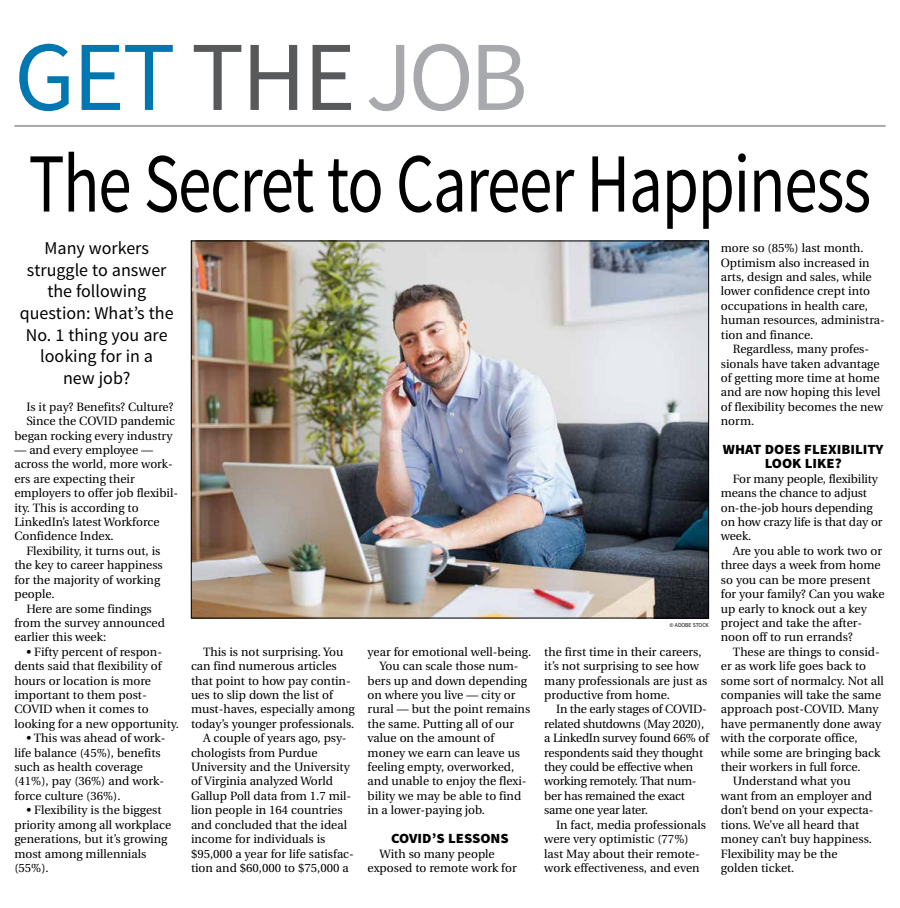
<style>
.page{position:relative;width:900px;height:908px;background:#fff}
.page>*{position:absolute;margin:0;border:0;box-sizing:border-box;transform-origin:0 0}
.t1{font:99px "Source Sans Pro";letter-spacing:-.02em;color:#0077b1}
.t2{font:84px "Source Sans Pro";letter-spacing:-.02em;color:#000;scale:.8 1}
.t3{font:18px/21.6px "Source Sans Pro";color:#000;text-align:center}
.t4{font:900 14px/14.4px "Source Sans Pro";color:#000;text-align:center;scale:1.05 1}
.t5{font:12px/14.4px "Utopia";color:#000}
.t6{font:12px/14.4px "Utopia";letter-spacing:-.02em;color:#000}
.t7{font:6px "Source Sans Pro";color:#000;scale:.95 1}
.s1{color:#58595b}
.s2{color:#a7a9ac}
</style>
<div class="page">
<hr style="left:14px;top:125px;width:872px;height:2px;background:#a7a9ac">
<img style="left:193px;top:242px;width:514px;height:374px">
<h1 class="t1" style="left:14px;top:16px;width:515px">GET <span class="s1">THE</span><span class="s2">JOB</span></h1>
<h2 class="t2" style="left:29px;top:131px;width:1055px">The Secret to Career Happiness</h2>
<h3 class="t3" style="left:20px;top:238px;width:155px">Many workers struggle to answer the following question: What’s the<br>No. 1 thing you are looking for in a<br>new job?</h3>
<p class="t5" style="left:14px;top:399px;width:162px;text-align:right">Is it pay? Benefits? Culture?<br>Since the COVID pandemic began rocking every industry</p>
<p class="t5" style="left:14px;top:443px;width:165px">— and every employee — across the world, more work&shy;ers are expecting their employers to offer job flexibil&shy;ity. This is according to<br>LinkedIn’s latest Workforce<br>Confidence Index.</p>
<p class="t5" style="left:14px;top:543px;width:150px;text-indent:12px">Flexibility, it turns out, is the key to career happiness for the majority of working people.</p>
<p class="t5" style="left:14px;top:601px;width:152px;text-indent:12px">Here are some findings from the survey announced earlier this week:</p>
<p class="t5" style="left:14px;top:644px;width:166px;text-indent:12px">• Fifty percent of respon&shy;dents said that flexibility of hours or location is more important to them post-<br>COVID when it comes to looking for a new opportunity.</p>
<p class="t5" style="left:14px;top:731px;width:153px;text-indent:12px">• This was ahead of work&shy;life balance (45%), benefits such as health coverage (41%), pay (36%) and work&shy;force culture (36%).</p>
<p class="t5" style="left:14px;top:803px;width:158px;text-indent:12px">• Flexibility is the biggest priority among all workplace generations, but it’s growing most among millennials (55%).</p>
<p class="t5" style="left:721px;top:241px;width:165px">more so (85%) last month.<br>Optimism also increased in arts, design and sales, while lower confidence crept into occupations in health care, human resources, administra&shy;tion and finance.</p>
<p class="t5" style="left:721px;top:342px;width:164px;text-indent:12px">Regardless, many profes&shy;sionals have taken advantage of getting more time at home and are now hoping this level of flexibility becomes the new norm.</p>
<p class="t4" style="left:723px;top:442px;width:154px">WHAT DOES FLEXIBILITY<br>LOOK LIKE?</p>
<p class="t5" style="left:721px;top:471px;width:163px;text-indent:12px">For many people, flexibility means the chance to adjust on-the-job hours depending on how crazy life is that day or week.</p>
<p class="t5" style="left:721px;top:543px;width:165px;text-indent:12px">Are you able to work two or three days a week from home so you can be more present for your family? Can you wake up early to knock out a key project and take the after&shy;noon off to run errands?</p>
<p class="t5" style="left:733px;top:644px;width:148px">These are things to consid-</p>
<p class="t5" style="left:721px;top:659px;width:147px">er as work life goes back to</p>
<p class="t5" style="left:721px;top:673px;width:164px">some sort of normalcy. Not all</p>
<p class="t5" style="left:721px;top:687px;width:162px">companies will take the same</p>
<p class="t5" style="left:721px;top:702px;width:159px">approach post-COVID. Many</p>
<p class="t5" style="left:721px;top:716px;width:162px">have permanently done away</p>
<p class="t5" style="left:721px;top:731px;width:138px">with the corporate office,</p>
<p class="t5" style="left:721px;top:745px;width:161px">while some are bringing back</p>
<p class="t5" style="left:721px;top:759px;width:141px">their workers in full force.</p>
<p class="t5" style="left:733px;top:774px;width:119px">Understand what you</p>
<p class="t5" style="left:721px;top:788px;width:153px">want from an employer and</p>
<p class="t5" style="left:721px;top:803px;width:154px">don’t bend on your expecta-</p>
<p class="t5" style="left:721px;top:817px;width:140px">tions. We’ve all heard that</p>
<p class="t5" style="left:721px;top:831px;width:153px">money can’t buy happiness.</p>
<p class="t5" style="left:721px;top:846px;width:118px">Flexibility may be the</p>
<p class="t5" style="left:721px;top:860px;width:75px">golden ticket.</p>
<p class="t7" style="left:669px;top:621px;width:43px">© ADOBE STOCK</p>
<p class="t5" style="left:544px;top:644px;width:165px">the first time in their careers, it’s not surprising to see how many professionals are just as productive from home.</p>
<p class="t6" style="left:544px;top:702px;width:166px;text-indent:12px">In the early stages of COVID&shy;related shutdowns (May 2020), a LinkedIn survey found 66% of respondents said they thought they could be effective when working remotely. That num&shy;ber has remained the exact same one year later.</p>
<p class="t5" style="left:544px;top:817px;width:163px;text-indent:12px">In fact, media professionals were very optimistic (77%) last May about their remote&shy;work effectiveness, and even</p>
<p class="t5" style="left:203px;top:644px;width:142px">This is not surprising. You</p>
<p class="t5" style="left:191px;top:659px;width:147px">can find numerous articles</p>
<p class="t5" style="left:191px;top:673px;width:161px">that point to how pay contin-</p>
<p class="t5" style="left:191px;top:687px;width:143px">ues to slip down the list of</p>
<p class="t5" style="left:191px;top:702px;width:165px">must-haves, especially among</p>
<p class="t5" style="left:191px;top:716px;width:165px">today’s younger professionals.</p>
<p class="t5" style="left:203px;top:731px;width:145px">A couple of years ago, psy-</p>
<p class="t5" style="left:191px;top:745px;width:128px">chologists from Purdue</p>
<p class="t5" style="left:191px;top:759px;width:160px">University and the University</p>
<p class="t5" style="left:191px;top:774px;width:143px">of Virginia analyzed World</p>
<p class="t5" style="left:191px;top:788px;width:162px">Gallup Poll data from 1.7 mil-</p>
<p class="t5" style="left:191px;top:803px;width:153px">lion people in 164 countries</p>
<p class="t5" style="left:191px;top:817px;width:158px">and concluded that the ideal</p>
<p class="t5" style="left:191px;top:831px;width:136px">income for individuals is</p>
<p class="t5" style="left:191px;top:846px;width:164px">$95,000 a year for life satisfac-</p>
<p class="t5" style="left:191px;top:860px;width:159px">tion and $60,000 to $75,000 a</p>
<p class="t5" style="left:368px;top:644px;width:165px">year for emotional well-being.</p>
<p class="t5" style="left:380px;top:659px;width:140px">You can scale those num-</p>
<p class="t5" style="left:368px;top:673px;width:161px">bers up and down depending</p>
<p class="t5" style="left:368px;top:687px;width:149px">on where you live — city or</p>
<p class="t5" style="left:368px;top:702px;width:164px">rural — but the point remains</p>
<p class="t5" style="left:368px;top:716px;width:148px">the same. Putting all of our</p>
<p class="t5" style="left:368px;top:731px;width:128px">value on the amount of</p>
<p class="t5" style="left:368px;top:745px;width:154px">money we earn can leave us</p>
<p class="t5" style="left:368px;top:759px;width:148px">feeling empty, overworked,</p>
<p class="t5" style="left:368px;top:774px;width:160px">and unable to enjoy the flexi-</p>
<p class="t5" style="left:368px;top:788px;width:155px">bility we may be able to find</p>
<p class="t5" style="left:368px;top:803px;width:119px">in a lower-paying job.</p>
<p class="t4" style="left:391px;top:831px;width:113px">COVID’S LESSONS</p>
<p class="t5" style="left:368px;top:846px;width:151px;text-indent:12px">With so many people exposed to remote work for</p>
</div>
